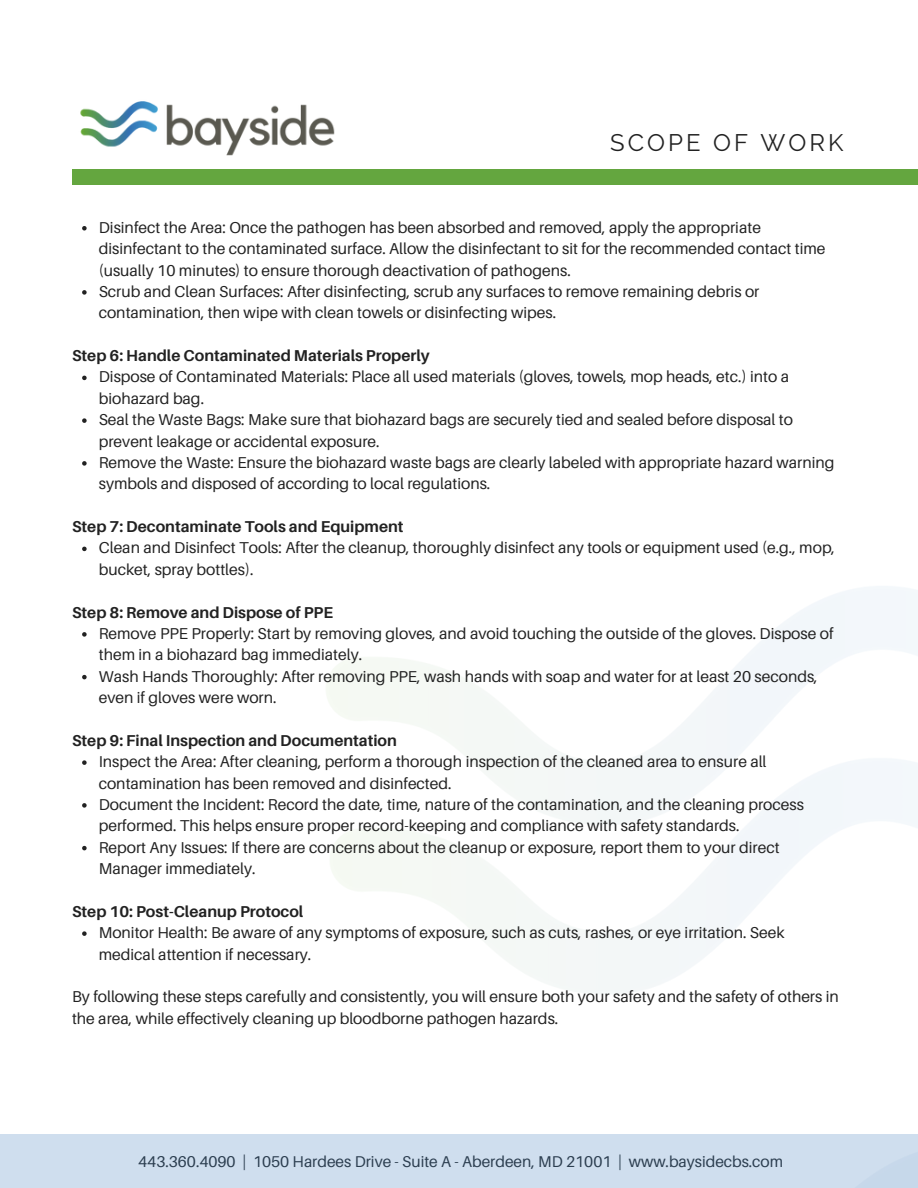
<style>
.page{position:relative;width:918px;height:1188px;background:#fff}
.page>*{position:absolute;margin:0;border:0;box-sizing:border-box;transform-origin:0 0}
.t1{font:23.85px "Raleway";letter-spacing:.13em;color:#222}
.t2{font:15.75px/21.3px "Aileron";color:#222}
.t3{font:700 15.75px "Aileron";color:#222}
.t4{font:15.6px "Aileron";color:#2c3e50}
</style>
<div class="page">
<div style="left:0;top:1134px;width:918px;height:54px;background:#cfdeee"></div>
<div style="left:72px;top:169px;width:846px;height:16px;background:#64a63f"></div>
<img style="left:80px;top:101px;width:255px;height:55px">
<svg style="left:82px;top:226px;width:5px;height:5px"></svg>
<svg style="left:82px;top:290px;width:5px;height:5px"></svg>
<svg style="left:82px;top:376px;width:5px;height:4px"></svg>
<svg style="left:82px;top:418px;width:5px;height:5px"></svg>
<svg style="left:82px;top:461px;width:5px;height:5px"></svg>
<svg style="left:82px;top:547px;width:5px;height:4px"></svg>
<svg style="left:82px;top:632px;width:5px;height:5px"></svg>
<svg style="left:82px;top:675px;width:5px;height:4px"></svg>
<svg style="left:82px;top:760px;width:5px;height:5px"></svg>
<svg style="left:82px;top:803px;width:5px;height:5px"></svg>
<svg style="left:82px;top:846px;width:5px;height:4px"></svg>
<svg style="left:82px;top:931px;width:5px;height:5px"></svg>
<h1 class="t1" style="left:610px;top:128px;width:235px">SCOPE OF WORK</h1>
<p class="t2" style="left:99px;top:216px;width:728px">Disinfect the Area: Once the pathogen has been absorbed and removed, apply the appropriate disinfectant to the contaminated surface. Allow the disinfectant to sit for the recommended contact time (usually 10 minutes) to ensure thorough deactivation of pathogens.</p>
<p class="t2" style="left:99px;top:280px;width:662px">Scrub and Clean Surfaces: After disinfecting, scrub any surfaces to remove remaining debris or contamination, then wipe with clean towels or disinfecting wipes.</p>
<h2 class="t3" style="left:72px;top:346px;width:359px">Step 6: Handle Contaminated Materials Properly</h2>
<p class="t2" style="left:99px;top:366px;width:692px">Dispose of Contaminated Materials: Place all used materials (gloves, towels, mop heads, etc.) into a biohazard bag.</p>
<p class="t2" style="left:99px;top:409px;width:696px">Seal the Waste Bags: Make sure that biohazard bags are securely tied and sealed before disposal to prevent leakage or accidental exposure.</p>
<p class="t2" style="left:99px;top:451px;width:737px">Remove the Waste: Ensure the biohazard waste bags are clearly labeled with appropriate hazard warning symbols and disposed of according to local regulations.</p>
<h2 class="t3" style="left:72px;top:517px;width:333px">Step 7: Decontaminate Tools and Equipment</h2>
<p class="t2" style="left:99px;top:537px;width:738px">Clean and Disinfect Tools: After the cleanup, thoroughly disinfect any tools or equipment used (e.g., mop, bucket, spray bottles).</p>
<h2 class="t3" style="left:72px;top:602px;width:263px">Step 8: Remove and Dispose of PPE</h2>
<p class="t2" style="left:99px;top:622px;width:736px">Remove PPE Properly: Start by removing gloves, and avoid touching the outside of the gloves. Dispose of them in a biohazard bag immediately.</p>
<p class="t2" style="left:99px;top:665px;width:721px">Wash Hands Thoroughly: After removing PPE, wash hands with soap and water for at least 20 seconds, even if gloves were worn.</p>
<h2 class="t3" style="left:72px;top:730px;width:326px">Step 9: Final Inspection and Documentation</h2>
<p class="t2" style="left:99px;top:751px;width:669px">Inspect the Area: After cleaning, perform a thorough inspection of the cleaned area to ensure all contamination has been removed and disinfected.</p>
<p class="t2" style="left:99px;top:793px;width:707px">Document the Incident: Record the date, time, nature of the contamination, and the cleaning process performed. This helps ensure proper record-keeping and compliance with safety standards.</p>
<p class="t2" style="left:99px;top:836px;width:682px">Report Any Issues: If there are concerns about the cleanup or exposure, report them to your direct<br>Manager immediately.</p>
<h2 class="t3" style="left:72px;top:901px;width:233px">Step 10: Post-Cleanup Protocol</h2>
<p class="t2" style="left:99px;top:922px;width:687px">Monitor Health: Be aware of any symptoms of exposure, such as cuts, rashes, or eye irritation. Seek medical attention if necessary.</p>
<p class="t2" style="left:72px;top:986px;width:768px">By following these steps carefully and consistently, you will ensure both your safety and the safety of others in the area, while effectively cleaning up bloodborne pathogen hazards.</p>
<p class="t4" style="left:138px;top:1152px;width:646px">443.360.4090 | 1050 Hardees Drive - Suite A - Aberdeen, MD 21001 | www.baysidecbs.com</p>
</div>
